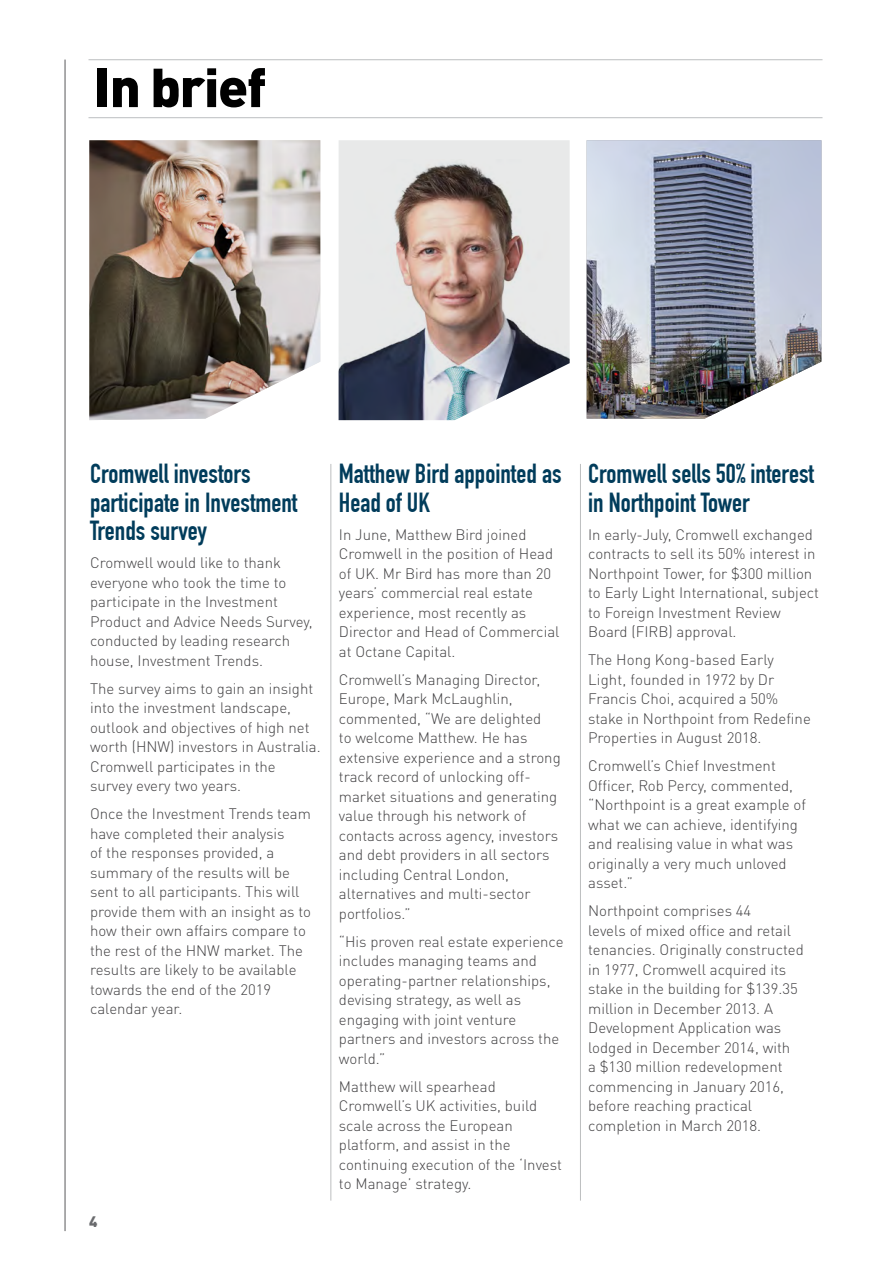
<style>
.page{position:relative;width:893px;height:1263px;background:#fff}
.page>*{position:absolute;margin:0;border:0;box-sizing:border-box;transform-origin:0 0}
.Heading_1{font:900 54px "DIN";letter-spacing:-.025em;color:#000}
.In_Brief_headings{font:700 27px/28.5px "DIN Condensed";color:#013c5b}
.t1{font:300 15px/19.5px "DINOT";color:#414042}
.t2{font:900 15px "DIN";color:#696a6d}
</style>
<div class="page">
<img style="left:587px;top:140px;width:234px;height:279px">
<img style="left:89px;top:140px;width:231px;height:280px">
<hr style="left:331px;top:464px;width:1px;height:736px;background:#bcbec0">
<hr style="left:580px;top:464px;width:1px;height:736px;background:#bcbec0">
<hr style="left:88px;top:117px;width:734px;height:1px;background:#bcbec0">
<hr style="left:88px;top:59px;width:734px;height:1px;background:#bcbec0">
<div style="left:339px;top:140px;width:231px;height:19px;background:#e8e9e9"></div>
<img style="left:339px;top:159px;width:231px;height:261px">
<hr style="left:65px;top:60px;width:1px;height:1171px;background:#58595b">
<p class="Heading_1" style="left:94px;top:51px;width:174px">In brief</p>
<p class="In_Brief_headings" style="left:90px;top:460px;width:209px">Cromwell investors participate in Investment<br>Trends survey</p>
<p class="t1" style="left:90px;top:553px;width:224px">Cromwell would like to thank everyone who took the time to participate in the Investment<br>Product and Advice Needs Survey, conducted by leading research house, Investment Trends.</p>
<p class="t1" style="left:90px;top:678px;width:232px">The survey aims to gain an insight into the investment landscape, outlook and objectives of high net worth (HNW) investors in Australia.<br>Cromwell participates in the survey every two years.</p>
<p class="t1" style="left:90px;top:804px;width:223px">Once the Investment Trends team have completed their analysis<br>of the responses provided, a summary of the results will be sent to all participants. This will provide them with an insight as to how their own affairs compare to the rest of the HNW market. The results are likely to be available towards the end of the 2019 calendar year.</p>
<p class="t2" style="left:89px;top:1212px;width:10px">4</p>
<p class="In_Brief_headings" style="left:339px;top:460px;width:224px">Matthew Bird appointed as<br>Head of UK</p>
<p class="t1" style="left:339px;top:524px;width:222px">In June, Matthew Bird joined<br>Cromwell in the position of Head of UK. Mr Bird has more than 20 years’ commercial real estate experience, most recently as<br>Director and Head of Commercial at Octane Capital.</p>
<p class="t1" style="left:339px;top:669px;width:223px">Cromwell’s Managing Director,<br>Europe, Mark McLaughlin, commented, “We are delighted<br>to welcome Matthew. He has extensive experience and a strong track record of unlocking off&shy;market situations and generating value through his network of contacts across agency, investors and debt providers in all sectors including Central London, alternatives and multi-sector portfolios.”</p>
<p class="t1" style="left:339px;top:931px;width:226px">“His proven real estate experience includes managing teams and operating-partner relationships, devising strategy, as well as engaging with joint venture partners and investors across the world.”</p>
<p class="t1" style="left:339px;top:1076px;width:225px">Matthew will spearhead<br>Cromwell’s UK activities, build scale across the European platform, and assist in the continuing execution of the ‘Invest to Manage’ strategy.</p>
<p class="In_Brief_headings" style="left:588px;top:460px;width:227px">Cromwell sells 50% interest in Northpoint Tower</p>
<p class="t1" style="left:588px;top:524px;width:232px">In early-July, Cromwell exchanged contracts to sell its 50% interest in Northpoint Tower, for $300 million to Early Light International, subject to Foreign Investment Review Board (FIRB) approval.</p>
<p class="t1" style="left:588px;top:650px;width:224px">The Hong Kong-based Early<br>Light, founded in 1972 by Dr<br>Francis Choi, acquired a 50% stake in Northpoint from Redefine<br>Properties in August 2018.</p>
<p class="t1" style="left:588px;top:756px;width:219px">Cromwell’s Chief Investment<br>Officer, Rob Percy, commented, “Northpoint is a great example of what we can achieve, identifying and realising value in what was originally a very much unloved asset.”</p>
<p class="t1" style="left:588px;top:901px;width:217px">Northpoint comprises 44<br>levels of mixed office and retail tenancies. Originally constructed in 1977, Cromwell acquired its stake in the building for $139.35 million in December 2013. A<br>Development Application was lodged in December 2014, with<br>a $130 million redevelopment commencing in January 2016, before reaching practical completion in March 2018.</p>
</div>
